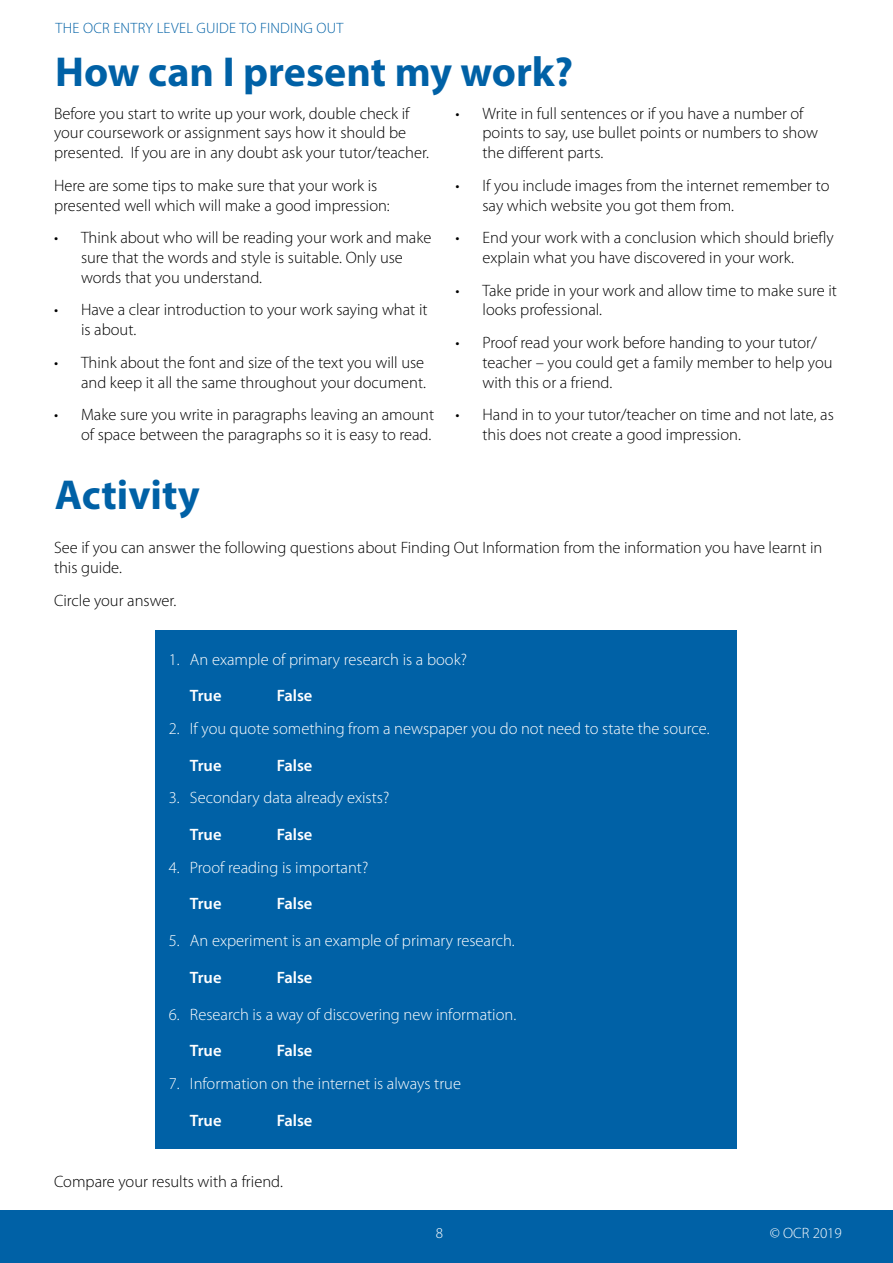
<style>
.page{position:relative;width:893px;height:1263px;background:#fff}
.page>*{position:absolute;margin:0;border:0;box-sizing:border-box;transform-origin:0 0}
.Heading{font:700 42px "Myriad Pro";color:#0061a6}
.Body_black{font:300 16.5px/19.8px "Myriad Pro";color:#000}
.t1{font:300 16.5px "Myriad Pro";color:#fff}
.Callout_box_white{font:600 16.5px "Myriad Pro";color:#fff}
.Body_black-2{font:600 16.5px "Myriad Pro";color:#fff}
.t2{font:300 15px "Myriad Pro";letter-spacing:.015em;color:#0061a6}
.t3{font:300 15px "Myriad Pro";color:#fff}
</style>
<div class="page">
<div style="left:0;top:1210px;width:893px;height:53px;background:#0061a6"></div>
<div style="left:156px;top:630px;width:581px;height:518px;background:#0061a6"></div>
<p class="t2" style="left:55px;top:19px;width:290px">THE OCR ENTRY LEVEL GUIDE TO FINDING OUT</p>
<p class="Heading" style="left:55px;top:44px;width:519px">How can I present my work?</p>
<p class="Body_black" style="left:54px;top:104px;width:377px">Before you start to write up your work, double check if your coursework or assignment says how it should be presented. If you are in any doubt ask your tutor/teacher.</p>
<p class="Body_black" style="left:54px;top:176px;width:337px">Here are some tips to make sure that your work is presented well which will make a good impression:</p>
<p class="Body_black" style="left:81px;top:228px;width:352px;text-indent:-27px">• Think about who will be reading your work and make sure that the words and style is suitable. Only use words that you understand.</p>
<p class="Body_black" style="left:81px;top:300px;width:348px;text-indent:-27px">• Have a clear introduction to your work saying what it is about.</p>
<p class="Body_black" style="left:54px;top:353px;width:374px;text-align:right">• Think about the font and size of the text you will use and keep it all the same throughout your document.</p>
<p class="Body_black" style="left:54px;top:405px;width:382px;text-align:right">• Make sure you write in paragraphs leaving an amount of space between the paragraphs so it is easy to read.</p>
<p class="Heading" style="left:55px;top:468px;width:146px">Activity</p>
<p class="Body_black" style="left:482px;top:104px;width:337px;text-indent:-27px">• Write in full sentences or if you have a number of points to say, use bullet points or numbers to show the different parts.</p>
<p class="Body_black" style="left:482px;top:176px;width:349px;text-indent:-27px">• If you include images from the internet remember to say which website you got them from.</p>
<p class="Body_black" style="left:482px;top:228px;width:353px;text-indent:-27px">• End your work with a conclusion which should briefly explain what you have discovered in your work.</p>
<p class="Body_black" style="left:482px;top:280px;width:356px;text-indent:-27px">• Take pride in your work and allow time to make sure it looks professional.</p>
<p class="Body_black" style="left:482px;top:333px;width:352px;text-indent:-27px">• Proof read your work before handing to your tutor/ teacher – you could get a family member to help you with this or a friend.</p>
<p class="Body_black" style="left:482px;top:405px;width:353px;text-indent:-27px">• Hand in to your tutor/teacher on time and not late, as this does not create a good impression.</p>
<p class="Body_black" style="left:54px;top:538px;width:770px">See if you can answer the following questions about Finding Out Information from the information you have learnt in this guide.</p>
<p class="Body_black" style="left:54px;top:591px;width:124px">Circle your answer.</p>
<p class="t1" style="left:169px;top:650px;width:300px">1. An example of primary research is a book?</p>
<p class="Callout_box_white" style="left:190px;top:685px;width:33px">True</p>
<p class="Callout_box_white" style="left:277px;top:685px;width:37px">False</p>
<p class="t1" style="left:169px;top:719px;width:542px">2. If you quote something from a newspaper you do not need to state the source.</p>
<p class="Callout_box_white" style="left:190px;top:755px;width:33px">True</p>
<p class="Callout_box_white" style="left:277px;top:755px;width:37px">False</p>
<p class="t1" style="left:169px;top:789px;width:222px">3. Secondary data already exists?</p>
<p class="Callout_box_white" style="left:190px;top:824px;width:33px">True</p>
<p class="Callout_box_white" style="left:277px;top:824px;width:37px">False</p>
<p class="t1" style="left:169px;top:858px;width:201px">4. Proof reading is important?</p>
<p class="Callout_box_white" style="left:190px;top:893px;width:33px">True</p>
<p class="Callout_box_white" style="left:277px;top:893px;width:37px">False</p>
<p class="t1" style="left:169px;top:931px;width:348px">5. An experiment is an example of primary research.</p>
<p class="Callout_box_white" style="left:190px;top:967px;width:33px">True</p>
<p class="Callout_box_white" style="left:277px;top:967px;width:37px">False</p>
<p class="t1" style="left:169px;top:1005px;width:349px">6. Research is a way of discovering new information.</p>
<p class="Body_black-2" style="left:190px;top:1040px;width:33px">True</p>
<p class="Body_black-2" style="left:277px;top:1040px;width:37px">False</p>
<p class="t1" style="left:169px;top:1074px;width:294px">7. Information on the internet is always true</p>
<p class="Body_black-2" style="left:190px;top:1110px;width:33px">True</p>
<p class="Body_black-2" style="left:277px;top:1110px;width:37px">False</p>
<p class="Body_black" style="left:54px;top:1172px;width:230px">Compare your results with a friend.</p>
<p class="t3" style="left:436px;top:1225px;width:9px">8</p>
<p class="t3" style="left:770px;top:1225px;width:74px">© OCR 2019</p>
</div>
